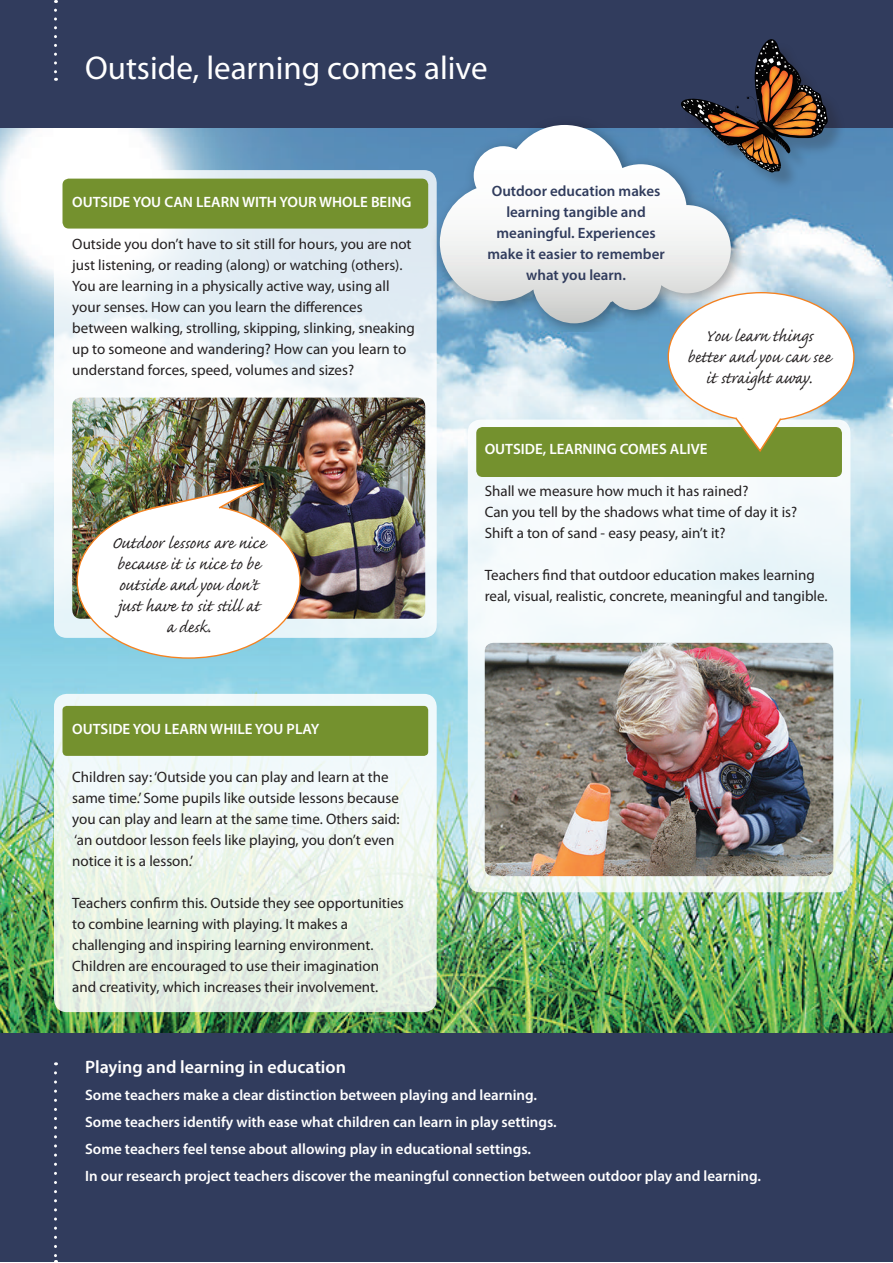
<style>
.page{position:relative;width:893px;height:1263px;background:#fff}
.page>*{position:absolute;margin:0;border:0;box-sizing:border-box;transform-origin:0 0}
.t1{font:33px "Myriad Pro";color:#fff}
.t2{font:21px/21px "Caflisch Script";color:#231f20;text-align:center}
.t3{font:600 18px "Myriad Pro";color:#fff}
.t4{font:15px/21px "Myriad Pro";color:#231f20}
.t5{font:600 15px/27px "Myriad Pro";color:#fff}
.t6{font:600 15px/21px "Myriad Pro";color:#313c5d;text-align:center}
</style>
<div class="page">
<img style="left:0;top:128px;width:893px;height:904px">
<div style="left:0;top:0;width:893px;height:128px;background:#313c5d"></div>
<svg style="left:54px;top:10px;width:3px;height:71px"></svg>
<svg style="left:54px;top:170px;width:383px;height:468px"></svg>
<div style="left:63px;top:179px;width:365px;height:50px;background:#74912e;border-radius:6px"></div>
<svg style="left:468px;top:420px;width:382px;height:472px;fill:#f2f9fb"></svg>
<div style="left:476px;top:427px;width:366px;height:50px;background:#74912e;border-radius:6px"></div>
<div style="left:0;top:1032px;width:893px;height:229px;background:#313c5d"></div>
<svg style="left:54px;top:1073px;width:3px;height:189px"></svg>
<div style="left:668px;top:293px;width:186px;height:128px;background:#fff;border-radius:50%"></div>
<svg style="left:733px;top:417px;width:50px;height:35px"></svg>
<svg style="left:54px;top:694px;width:383px;height:318px"></svg>
<div style="left:63px;top:706px;width:365px;height:50px;background:#74912e;border-radius:4px"></div>
<img style="left:72px;top:398px;width:353px;height:221px">
<img style="left:485px;top:643px;width:348px;height:233px">
<div style="left:77px;top:504px;width:223px;height:154px;background:#fff;border-radius:50%"></div>
<img style="left:148px;top:480px;width:125px;height:31px">
<img style="left:427px;top:128px;width:325px;height:204px">
<svg style="left:440px;top:125px;width:291px;height:198px"></svg>
<div style="left:683px;top:41px;width:163px;height:150px;background:#231f20;opacity:.25"></div>
<svg style="left:678px;top:39px;width:150px;height:134px"></svg>
<h1 class="t1" style="left:85px;top:47px;width:404px">Outside, learning comes alive</h1>
<p class="t5" style="left:72px;top:188px;width:341px">OUTSIDE YOU CAN LEARN WITH YOUR WHOLE BEING</p>
<p class="t4" style="left:72px;top:233px;width:344px">Outside you don’t have to sit still for hours, you are not just listening, or reading (along) or watching (others).<br>You are learning in a physically active way, using all your senses. How can you learn the differences between walking, strolling, skipping, slinking, sneaking up to someone and wandering? How can you learn to understand forces, speed, volumes and sizes?</p>
<p class="t6" style="left:487px;top:180px;width:179px">Outdoor education makes learning tangible and meaningful. Experiences make it easier to remember what you learn.</p>
<h2 class="t2" style="left:687px;top:326px;width:145px">You learn things better and you can see it straight away.</h2>
<h2 class="t2" style="left:112px;top:533px;width:155px">Outdoor lessons are nice because it is nice to be outside and you don’t just have to sit still at a desk.</h2>
<p class="t5" style="left:72px;top:715px;width:249px">OUTSIDE YOU LEARN WHILE YOU PLAY</p>
<p class="t4" style="left:72px;top:766px;width:329px">Children say: ‘Outside you can play and learn at the same time.’ Some pupils like outside lessons because you can play and learn at the same time. Others said: ‘an outdoor lesson feels like playing, you don’t even notice it is a lesson.’</p>
<p class="t4" style="left:72px;top:892px;width:333px">Teachers confirm this. Outside they see opportunities to combine learning with playing. It makes a challenging and inspiring learning environment.<br>Children are encouraged to use their imagination and creativity, which increases their involvement.</p>
<p class="t5" style="left:485px;top:435px;width:224px">OUTSIDE, LEARNING COMES ALIVE</p>
<p class="t4" style="left:485px;top:480px;width:314px">Shall we measure how much it has rained?<br>Can you tell by the shadows what time of day it is?<br>Shift a ton of sand - easy peasy, ain’t it?</p>
<p class="t4" style="left:485px;top:564px;width:344px">Teachers find that outdoor education makes learning real, visual, realistic, concrete, meaningful and tangible.</p>
<p class="t3" style="left:85px;top:1056px;width:262px">Playing and learning in education</p>
<p class="t5" style="left:85px;top:1081px;width:677px">Some teachers make a clear distinction between playing and learning.<br>Some teachers identify with ease what children can learn in play settings.<br>Some teachers feel tense about allowing play in educational settings.<br>In our research project teachers discover the meaningful connection between outdoor play and learning.</p>
</div>
